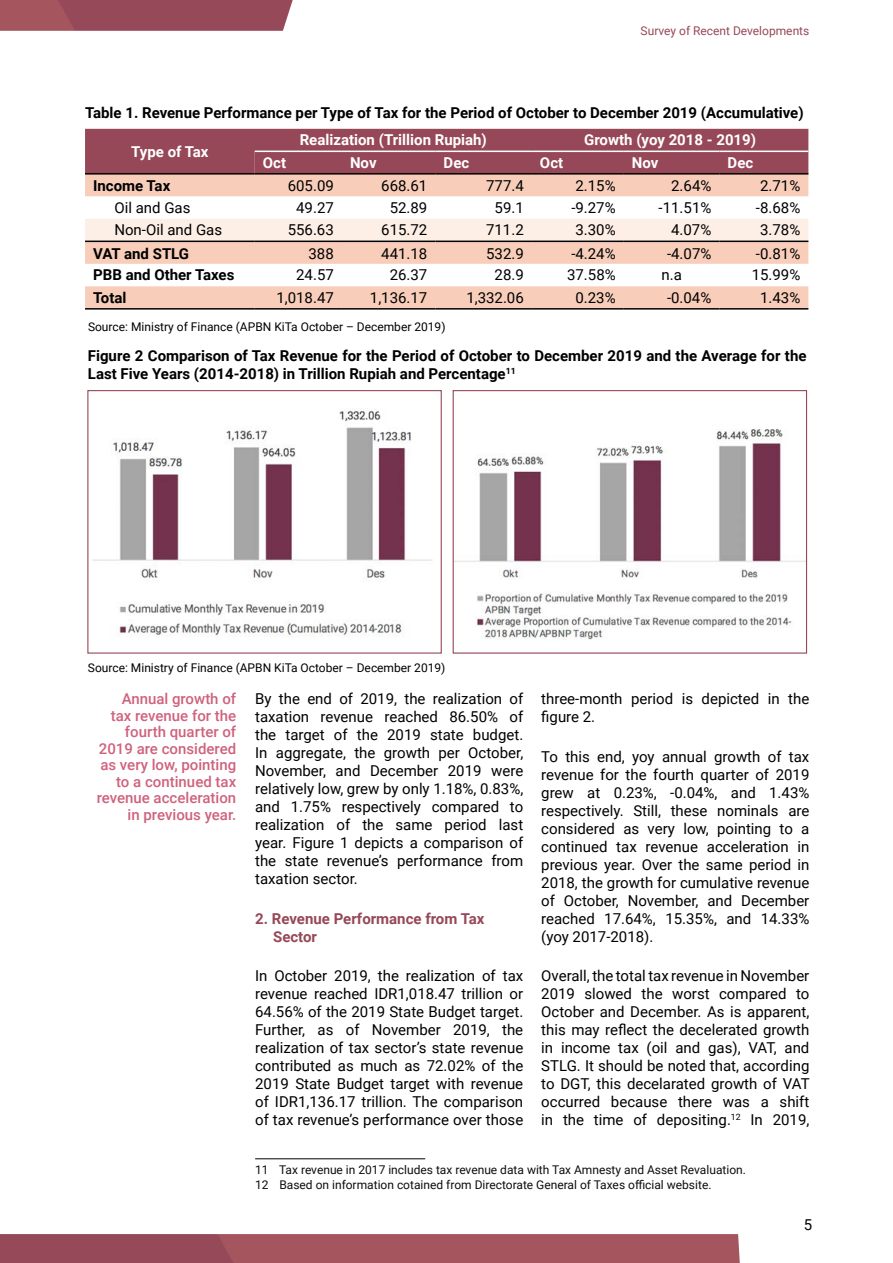
<style>
.page{position:relative;width:893px;height:1263px;background:#fff}
.page>*{position:absolute;margin:0;border:0;box-sizing:border-box;transform-origin:0 0}
.t1{font:15px/18px "Roboto";color:#000;text-align:justify}
.t2{font:700 15px/18px "Roboto";color:#000}
.t3{font:500 15px/16.5px "Roboto";color:#cf627d;text-align:right}
.t4{font:700 15px "Roboto";color:#fff}
.t5{font:700 15px/18px "Roboto";color:#964858}
.t6{font:12px/14.9px "Roboto";color:#0d0d0d}
.t7{font:12px "Roboto";color:#000}
.t8{font:12px "Roboto";color:#964858}
</style>
<div class="page">
<hr style="left:255px;top:1158px;width:170px;height:1px;background:#000">
<img style="left:92px;top:409px;width:340px;height:228px">
<div style="left:87px;top:390px;width:355px;height:264px;border:1px solid #964858"></div>
<img style="left:455px;top:429px;width:350px;height:211px">
<div style="left:453px;top:390px;width:354px;height:264px;border:1px solid #964858"></div>
<div style="left:85px;top:129px;width:723px;height:44px;background:#964858"></div>
<svg style="left:85px;top:175px;width:723px;height:133px;fill:#f8cebb"></svg>
<div style="left:85px;top:219px;width:723px;height:22px;background:#fdeee6"></div>
<hr style="left:85px;top:308px;width:170px;height:2px;background:#000">
<hr style="left:255px;top:308px;width:87px;height:2px;background:#000">
<hr style="left:342px;top:308px;width:93px;height:2px;background:#000">
<hr style="left:435px;top:308px;width:97px;height:2px;background:#000">
<hr style="left:532px;top:308px;width:92px;height:2px;background:#000">
<hr style="left:624px;top:308px;width:95px;height:2px;background:#000">
<hr style="left:719px;top:308px;width:89px;height:2px;background:#000">
<hr style="left:85px;top:173px;width:170px;height:2px;background:#000">
<hr style="left:255px;top:173px;width:87px;height:2px;background:#000">
<hr style="left:342px;top:173px;width:93px;height:2px;background:#000">
<hr style="left:435px;top:173px;width:97px;height:2px;background:#000">
<hr style="left:532px;top:173px;width:92px;height:2px;background:#000">
<hr style="left:624px;top:173px;width:95px;height:2px;background:#000">
<hr style="left:719px;top:173px;width:89px;height:2px;background:#000">
<hr style="left:255px;top:151px;width:87px;height:1px;background:#fff">
<hr style="left:342px;top:151px;width:93px;height:1px;background:#fff">
<hr style="left:435px;top:151px;width:97px;height:1px;background:#fff">
<hr style="left:532px;top:151px;width:92px;height:1px;background:#fff">
<hr style="left:624px;top:151px;width:95px;height:1px;background:#fff">
<hr style="left:719px;top:151px;width:89px;height:1px;background:#fff">
<hr style="left:85px;top:241px;width:170px;height:1px;background:#000">
<hr style="left:255px;top:241px;width:87px;height:1px;background:#000">
<hr style="left:342px;top:241px;width:93px;height:1px;background:#000">
<hr style="left:435px;top:241px;width:97px;height:1px;background:#000">
<hr style="left:532px;top:241px;width:92px;height:1px;background:#000">
<hr style="left:624px;top:241px;width:95px;height:1px;background:#000">
<hr style="left:719px;top:241px;width:89px;height:1px;background:#000">
<img style="left:0;top:0;width:293px;height:31px">
<img style="left:0;top:1234px;width:740px;height:29px">
<p class="t8" style="left:641px;top:22px;width:170px">Survey of Recent Developments</p>
<p class="t2" style="left:85px;top:103px;width:720px">Table 1. Revenue Performance per Type of Tax for the Period of October to December 2019 (Accumulative)</p>
<p class="t4" style="left:131px;top:141px;width:79px">Type of Tax</p>
<p class="t4" style="left:300px;top:129px;width:189px">Realization (Trillion Rupiah)</p>
<p class="t4" style="left:584px;top:129px;width:173px">Growth (yoy 2018 - 2019)</p>
<p class="t4" style="left:263px;top:152px;width:25px">Oct</p>
<p class="t4" style="left:350px;top:152px;width:28px">Nov</p>
<p class="t4" style="left:444px;top:152px;width:27px">Dec</p>
<p class="t4" style="left:540px;top:152px;width:25px">Oct</p>
<p class="t4" style="left:632px;top:152px;width:28px">Nov</p>
<p class="t4" style="left:728px;top:152px;width:27px">Dec</p>
<p class="t2" style="left:93px;top:176px;width:79px">Income Tax</p>
<p class="t1" style="left:288px;top:176px;width:48px">605.09</p>
<p class="t1" style="left:381px;top:176px;width:48px">668.61</p>
<p class="t1" style="left:486px;top:176px;width:39px">777.4</p>
<p class="t1" style="left:575px;top:176px;width:42px">2.15%</p>
<p class="t1" style="left:671px;top:176px;width:42px">2.64%</p>
<p class="t1" style="left:760px;top:176px;width:42px">2.71%</p>
<p class="t1" style="left:114px;top:198px;width:78px">Oil and Gas</p>
<p class="t1" style="left:296px;top:198px;width:39px">49.27</p>
<p class="t1" style="left:390px;top:198px;width:39px">52.89</p>
<p class="t1" style="left:495px;top:198px;width:31px">59.1</p>
<p class="t1" style="left:571px;top:198px;width:46px">-9.27%</p>
<p class="t1" style="left:659px;top:198px;width:54px">-11.51%</p>
<p class="t1" style="left:756px;top:198px;width:46px">-8.68%</p>
<p class="t1" style="left:114px;top:220px;width:109px">Non-Oil and Gas</p>
<p class="t1" style="left:288px;top:220px;width:48px">556.63</p>
<p class="t1" style="left:381px;top:220px;width:48px">615.72</p>
<p class="t1" style="left:486px;top:220px;width:39px">711.2</p>
<p class="t1" style="left:575px;top:220px;width:42px">3.30%</p>
<p class="t1" style="left:671px;top:220px;width:42px">4.07%</p>
<p class="t1" style="left:760px;top:220px;width:42px">3.78%</p>
<p class="t2" style="left:93px;top:244px;width:98px">VAT and STLG</p>
<p class="t1" style="left:309px;top:244px;width:27px">388</p>
<p class="t1" style="left:381px;top:244px;width:48px">441.18</p>
<p class="t1" style="left:486px;top:244px;width:39px">532.9</p>
<p class="t1" style="left:571px;top:244px;width:46px">-4.24%</p>
<p class="t1" style="left:667px;top:244px;width:46px">-4.07%</p>
<p class="t1" style="left:756px;top:244px;width:46px">-0.81%</p>
<p class="t2" style="left:93px;top:265px;width:143px">PBB and Other Taxes</p>
<p class="t1" style="left:296px;top:265px;width:39px">24.57</p>
<p class="t1" style="left:390px;top:265px;width:39px">26.37</p>
<p class="t1" style="left:495px;top:265px;width:31px">28.9</p>
<p class="t1" style="left:567px;top:265px;width:50px">37.58%</p>
<p class="t1" style="left:661px;top:265px;width:22px">n.a</p>
<p class="t1" style="left:752px;top:265px;width:50px">15.99%</p>
<p class="t2" style="left:93px;top:288px;width:35px">Total</p>
<p class="t1" style="left:276px;top:288px;width:59px">1,018.47</p>
<p class="t1" style="left:370px;top:288px;width:59px">1,136.17</p>
<p class="t1" style="left:466px;top:288px;width:59px">1,332.06</p>
<p class="t1" style="left:575px;top:288px;width:42px">0.23%</p>
<p class="t1" style="left:667px;top:288px;width:46px">-0.04%</p>
<p class="t1" style="left:760px;top:288px;width:42px">1.43%</p>
<p class="t7" style="left:88px;top:318px;width:359px">Source: Ministry of Finance (APBN KiTa October – December 2019)</p>
<p class="t2" style="left:88px;top:346px;width:720px">Figure 2 Comparison of Tax Revenue for the Period of October to December 2019 and the Average for the<br>Last Five Years (2014-2018) in Trillion Rupiah and Percentage<sup>11</sup></p>
<p class="t7" style="left:88px;top:659px;width:359px">Source: Ministry of Finance (APBN KiTa October – December 2019)</p>
<p class="t3" style="left:97px;top:690px;width:141px">Annual growth of<br>tax revenue for the fourth quarter of<br>2019 are considered as very low, pointing to a continued tax revenue acceleration in previous year.</p>
<p class="t1" style="left:255px;top:689px;width:270px">By the end of 2019, the realization of taxation revenue reached 86.50% of the target of the 2019 state budget.<br>In aggregate, the growth per October, November, and December 2019 were relatively low, grew by only 1.18%, 0.83%, and 1.75% respectively compared to realization of the same period last year. Figure 1 depicts a comparison of the state revenue’s performance from taxation sector.</p>
<p class="t5" style="left:273px;top:909px;width:213px;text-indent:-18px">2. Revenue Performance from Tax<br>Sector</p>
<p class="t1" style="left:255px;top:966px;width:270px">In October 2019, the realization of tax revenue reached IDR1,018.47 trillion or 64.56% of the 2019 State Budget target.<br>Further, as of November 2019, the realization of tax sector’s state revenue contributed as much as 72.02% of the 2019 State Budget target with revenue of IDR1,136.17 trillion. The comparison of tax revenue’s performance over those</p>
<p class="t6" style="left:255px;top:1161px;width:492px">11 Tax revenue in 2017 includes tax revenue data with Tax Amnesty and Asset Revaluation.<br>12 Based on information cotained from Directorate General of Taxes official website.</p>
<p class="t1" style="left:541px;top:689px;width:270px">three-month period is depicted in the figure 2.</p>
<p class="t1" style="left:541px;top:747px;width:270px">To this end, yoy annual growth of tax revenue for the fourth quarter of 2019 grew at 0.23%, -0.04%, and 1.43% respectively. Still, these nominals are considered as very low, pointing to a continued tax revenue acceleration in previous year. Over the same period in 2018, the growth for cumulative revenue of October, November, and December reached 17.64%, 15.35%, and 14.33% (yoy 2017-2018).</p>
<p class="t1" style="left:541px;top:966px;width:270px">Overall, the total tax revenue in November 2019 slowed the worst compared to October and December. As is apparent, this may reflect the decelerated growth in income tax (oil and gas), VAT, and STLG. It should be noted that, according to DGT, this decelarated growth of VAT occurred because there was a shift in the time of depositing.<sup>12</sup> In 2019,</p>
<p class="t1" style="left:804px;top:1215px;width:10px">5</p>
</div>
